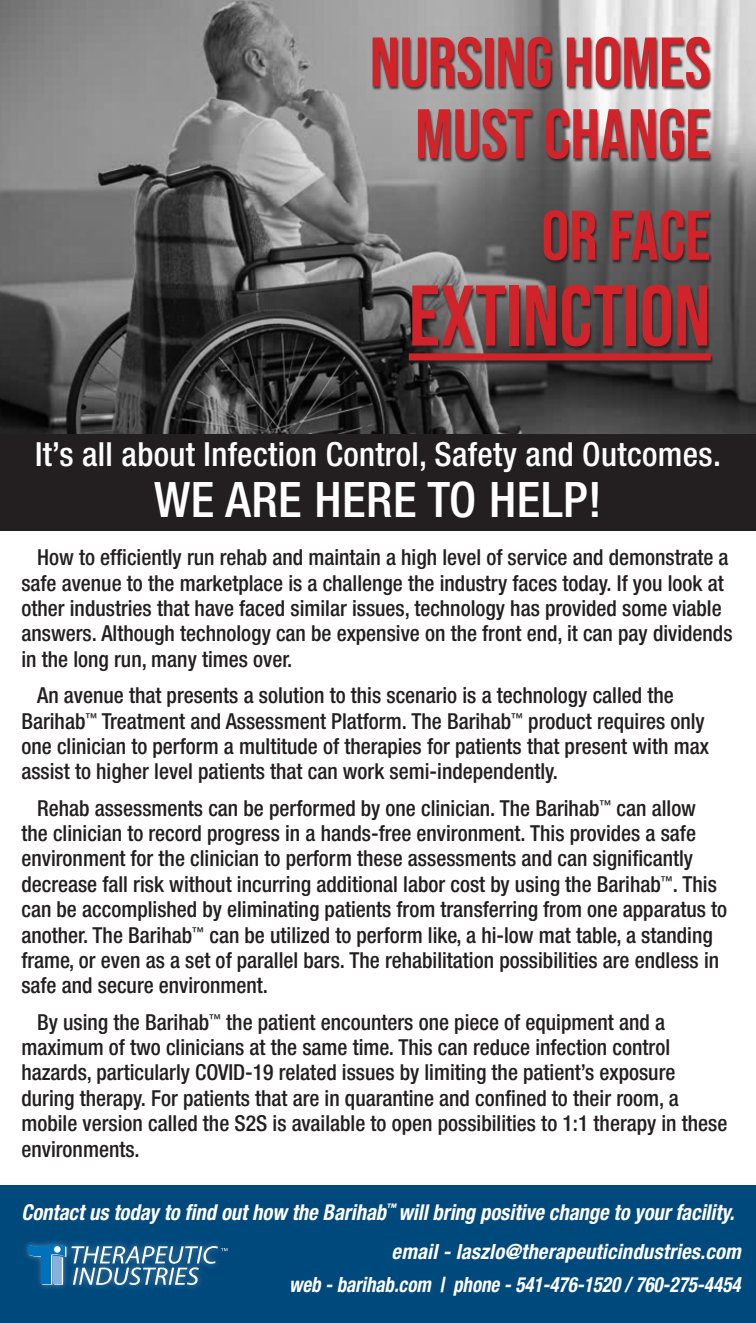
<style>
.page{position:relative;width:756px;height:1323px;background:#fff}
.page>*{position:absolute;margin:0;border:0;box-sizing:border-box;transform-origin:0 0}
.t1{font:85.75px "Bebas Neue";color:#d1232a}
.t2{font:70px "Bebas Neue";color:#d1232a}
.t3{font:500 condensed 49px "Helvetica Neue LT Com";letter-spacing:.01em;color:#fff}
.t4{font:500 condensed 33.25px "Helvetica Neue LT Com";letter-spacing:.01em;color:#fff}
.t5{font:500 condensed 22.05px/25.4px "Helvetica Neue LT Com";color:#231f20}
.t6{font:italic 700 condensed 21.88px "Helvetica Neue LT Com";color:#fff;scale:.94 1}
.t7{font:italic 700 condensed 21px "Helvetica Neue LT Com";letter-spacing:.01em;color:#fff;scale:.9 1}
.t8{font:italic 700 condensed 21px "Helvetica Neue LT Com";letter-spacing:.01em;color:#fff}
</style>
<div class="page">
<img style="left:0;top:0;width:756px;height:434px">
<div style="left:372px;top:38px;width:342px;height:327px;background:#231f20;opacity:.81"></div>
<div style="left:409px;top:353px;width:302px;height:7px;background:#d1232a"></div>
<div style="left:0;top:434px;width:756px;height:96px;background:#231f20"></div>
<div style="left:0;top:1185px;width:756px;height:138px;background:#00497d"></div>
<div style="left:66px;top:1240px;width:24px;height:30px;background:#094f81"></div>
<div style="left:77px;top:1240px;width:28px;height:30px;background:#054c7f"></div>
<div style="left:93px;top:1240px;width:26px;height:30px;background:#054c7f"></div>
<div style="left:119px;top:1240px;width:27px;height:30px;background:#044b7f"></div>
<div style="left:136px;top:1240px;width:25px;height:29px;background:#044b7f"></div>
<div style="left:149px;top:1240px;width:25px;height:30px;background:#064d80"></div>
<div style="left:179px;top:1240px;width:25px;height:30px;background:#054c80"></div>
<div style="left:190px;top:1240px;width:19px;height:30px;background:#094f81"></div>
<div style="left:197px;top:1240px;width:27px;height:30px;background:#044b7f"></div>
<div style="left:73px;top:1261px;width:28px;height:30px;background:#044b7f"></div>
<div style="left:90px;top:1261px;width:29px;height:30px;background:#094f81"></div>
<div style="left:108px;top:1261px;width:27px;height:31px;background:#fff;opacity:.37"></div>
<div style="left:123px;top:1261px;width:24px;height:30px;background:#084e81"></div>
<div style="left:137px;top:1261px;width:25px;height:30px;background:#044b7f"></div>
<div style="left:162px;top:1261px;width:19px;height:30px;background:#054c7f"></div>
<div style="left:168px;top:1261px;width:26px;height:30px;background:#fff;opacity:.37"></div>
<div style="left:181px;top:1261px;width:24px;height:30px;background:#064d80"></div>
<div style="left:23px;top:1238px;width:50px;height:53px;background:#fff;opacity:.37"></div>
<svg style="left:28px;top:1244px;width:199px;height:41px"></svg>
<p class="t2" style="left:370px;top:23px;width:342px">NURSING HOMES</p>
<p class="t2" style="left:415px;top:94px;width:297px">MUST CHANGE</p>
<p class="t2" style="left:541px;top:196px;width:171px">OR FACE</p>
<p class="t1" style="left:409px;top:267px;width:303px">EXTINCTION</p>
<p class="t4" style="left:35px;top:434px;width:687px">It’s all about Infection Control, Safety and Outcomes.</p>
<p class="t3" style="left:154px;top:470px;width:449px">WE ARE HERE TO HELP!</p>
<p class="t5" style="left:21px;top:545px;width:713px;text-indent:16px">How to efficiently run rehab and maintain a high level of service and demonstrate a safe avenue to the marketplace is a challenge the industry faces today. If you look at other industries that have faced similar issues, technology has provided some viable answers. Although technology can be expensive on the front end, it can pay dividends in the long run, many times over.</p>
<p class="t5" style="left:21px;top:682px;width:689px;text-indent:16px">An avenue that presents a solution to this scenario is a technology called the Barihab<sup>™</sup> Treatment and Assessment Platform. The Barihab<sup>™</sup> product requires only one clinician to perform a multitude of therapies for patients that present with max assist to higher level patients that can work semi-independently.</p>
<p class="t5" style="left:21px;top:795px;width:707px;text-indent:16px">Rehab assessments can be performed by one clinician. The Barihab<sup>™</sup> can allow the clinician to record progress in a hands-free environment. This provides a safe environment for the clinician to perform these assessments and can significantly decrease fall risk without incurring additional labor cost by using the Barihab<sup>™</sup>. This can be accomplished by eliminating patients from transferring from one apparatus to another. The Barihab<sup>™</sup> can be utilized to perform like, a hi-low mat table, a standing frame, or even as a set of parallel bars. The rehabilitation possibilities are endless in safe and secure environment.</p>
<p class="t5" style="left:21px;top:1009px;width:707px;text-indent:16px">By using the Barihab<sup>™</sup> the patient encounters one piece of equipment and a maximum of two clinicians at the same time. This can reduce infection control hazards, particularly COVID-19 related issues by limiting the patient’s exposure during therapy. For patients that are in quarantine and confined to their room, a mobile version called the S2S is available to open possibilities to 1:1 therapy in these environments.</p>
<p class="t6" style="left:21px;top:1199px;width:760px">Contact us today to find out how the Barihab<sup>™</sup> will bring positive change to your facility.</p>
<p class="t8" style="left:392px;top:1239px;width:351px">email - laszlo@therapeuticindustries.com</p>
<p class="t7" style="left:289px;top:1272px;width:503px">web - barihab.com | phone - 541-476-1520 / 760-275-4454</p>
</div>
